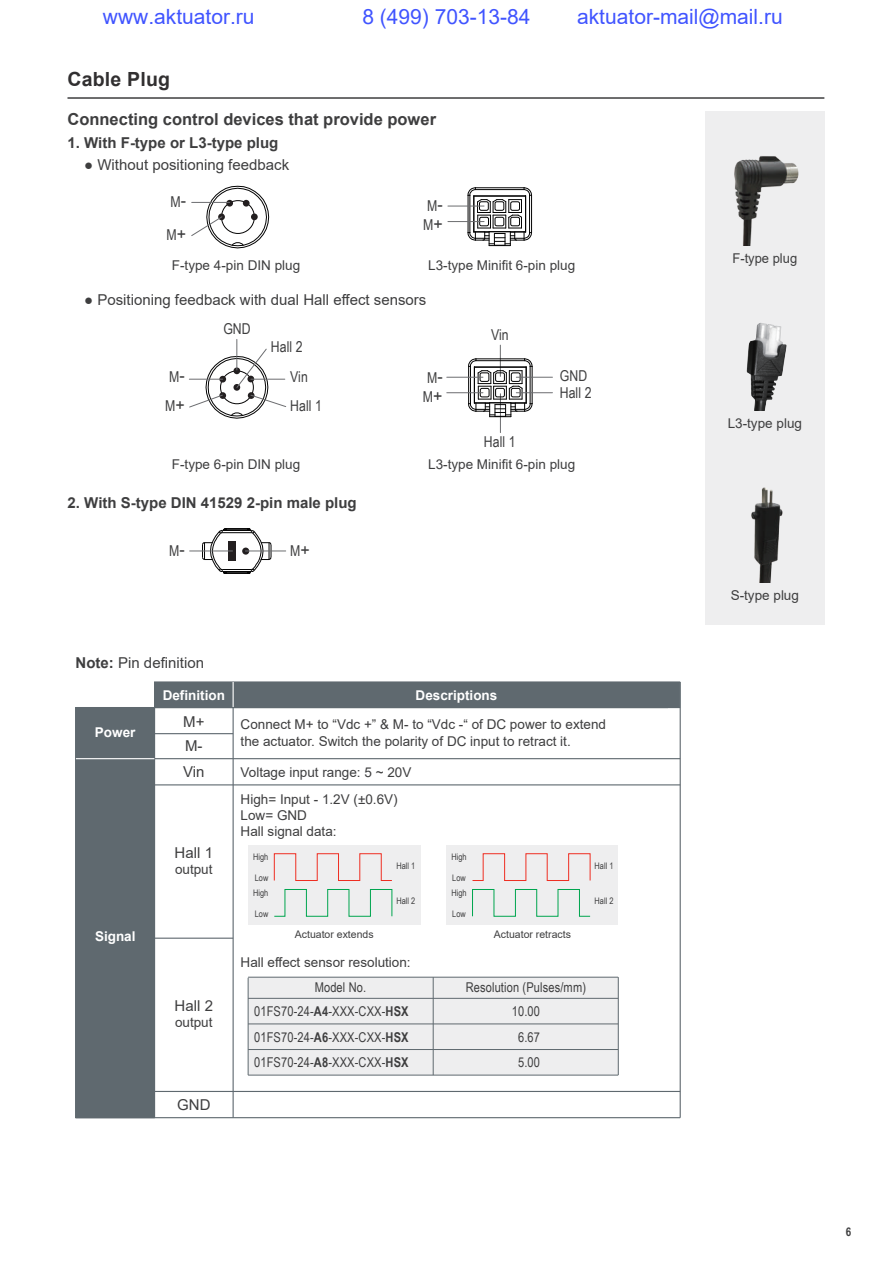
<style>
.page{position:relative;width:893px;height:1263px;background:#fff}
.page>*{position:absolute;margin:0;border:0;box-sizing:border-box;transform-origin:0 0}
.t1{font:21px "Arial";color:#4054ff}
.t2{font:700 19.5px "Arial";letter-spacing:.01em;color:#312f30}
.t3{font:700 16.5px "Arial";color:#3e3e3f}
.t4{font:15px/24.2px "Arial";color:#3e3e3f}
.t5{font:700 15px "Arial";color:#3e3e3f}
.t6{font:15px/28.5px "Arial Narrow";letter-spacing:.005em;color:#3e3e3f}
.t7{font:13.5px/16.2px "Arial";color:#3e3e3f}
.t8{font:13.5px/25.7px "Arial Narrow";letter-spacing:.01em;color:#3e3e3f;text-align:justify}
.t9{font:700 13.5px "Arial";color:#fff}
.t10{font:13.5px "Arial";color:#3e3e3f;scale:.96 1}
.t11{font:700 12px "Arial Narrow";color:#3e3e3f}
.t12{font:10.5px "Arial";color:#3e3e3f}
.t13{font:9px "Arial Narrow";color:#3e3e3f}
.s1{font-size:19.5px}
.s2{font-weight:700}
</style>
<div class="page">
<div style="left:248px;top:977px;width:370px;height:98px;background:#eeeeef"></div>
<hr style="left:248px;top:998px;width:370px;height:1px;background:#5f696f">
<hr style="left:248px;top:1024px;width:370px;height:1px;background:#5f696f">
<hr style="left:248px;top:1049px;width:370px;height:1px;background:#5f696f">
<hr style="left:248px;top:978px;width:1px;height:97px;background:#5f696f">
<hr style="left:618px;top:977px;width:1px;height:98px;background:#5f696f">
<hr style="left:433px;top:977px;width:1px;height:98px;background:#5f696f">
<hr style="left:248px;top:977px;width:370px;height:1px;background:#5f696f">
<hr style="left:248px;top:1075px;width:370px;height:1px;background:#5f696f">
<hr style="left:67px;top:97px;width:757px;height:2px;background:#3e3e3f">
<svg style="left:189px;top:348px;width:98px;height:71px"></svg>
<hr style="left:236px;top:339px;width:1px;height:31px;background:#6c6d70">
<svg style="left:191px;top:185px;width:78px;height:64px"></svg>
<svg style="left:467px;top:187px;width:65px;height:59px"></svg>
<hr style="left:448px;top:221px;width:36px;height:1px;background:#6c6d70">
<hr style="left:448px;top:206px;width:36px;height:1px;background:#6c6d70">
<hr style="left:500px;top:345px;width:1px;height:31px;background:#6c6d70">
<hr style="left:500px;top:394px;width:1px;height:39px;background:#6c6d70">
<svg style="left:468px;top:358px;width:65px;height:59px"></svg>
<hr style="left:447px;top:392px;width:36px;height:1px;background:#6c6d70">
<hr style="left:447px;top:377px;width:36px;height:1px;background:#6c6d70">
<hr style="left:516px;top:392px;width:36px;height:1px;background:#6c6d70">
<hr style="left:516px;top:377px;width:36px;height:1px;background:#6c6d70">
<div style="left:705px;top:111px;width:119px;height:513px;background:#eeeeef"></div>
<img style="left:734px;top:156px;width:65px;height:89px">
<img style="left:746px;top:323px;width:41px;height:87px">
<img style="left:751px;top:487px;width:32px;height:95px">
<svg style="left:202px;top:528px;width:70px;height:46px"></svg>
<svg style="left:242px;top:548px;width:7px;height:7px"></svg>
<div style="left:228px;top:541px;width:8px;height:20px;background:#231f20"></div>
<hr style="left:190px;top:551px;width:43px;height:1px;background:#6c6d70">
<hr style="left:245px;top:551px;width:41px;height:1px;background:#6c6d70">
<div style="left:248px;top:845px;width:172px;height:79px;background:#eeeeef"></div>
<svg style="left:274px;top:853px;width:118px;height:28px"></svg>
<svg style="left:274px;top:889px;width:119px;height:28px"></svg>
<div style="left:447px;top:845px;width:171px;height:79px;background:#eeeeef"></div>
<svg style="left:472px;top:853px;width:119px;height:28px"></svg>
<svg style="left:472px;top:889px;width:119px;height:28px"></svg>
<div style="left:75px;top:707px;width:80px;height:411px;background:#5f696f"></div>
<div style="left:154px;top:681px;width:526px;height:27px;background:#5f696f;border:1px solid #5f696f"></div>
<hr style="left:680px;top:682px;width:1px;height:436px;background:#5f696f">
<hr style="left:233px;top:704px;width:1px;height:414px;background:#5f696f">
<hr style="left:155px;top:733px;width:78px;height:1px;background:#5f696f">
<svg style="left:233px;top:682px;width:1px;height:25px"></svg>
<hr style="left:76px;top:707px;width:592px;height:1px;background:#5f696f">
<hr style="left:76px;top:758px;width:79px;height:1px;background:#fff">
<hr style="left:155px;top:758px;width:525px;height:1px;background:#5f696f">
<hr style="left:155px;top:784px;width:525px;height:1px;background:#5f696f">
<hr style="left:155px;top:938px;width:78px;height:1px;background:#5f696f">
<hr style="left:143px;top:1091px;width:537px;height:1px;background:#5f696f">
<hr style="left:76px;top:1117px;width:604px;height:1px;background:#5f696f">
<h1 class="t1" style="left:103px;top:2px;width:153px">www.aktuator.ru</h1>
<h1 class="t1" style="left:362px;top:2px;width:170px">8 (499) 703-13-84</h1>
<h1 class="t1" style="left:577px;top:2px;width:207px">aktuator-mail@mail.ru</h1>
<h2 class="t2" style="left:67px;top:65px;width:104px">Cable Plug</h2>
<p class="t3" style="left:67px;top:108px;width:370px">Connecting control devices that provide power</p>
<p class="t5" style="left:67px;top:132px;width:212px">1. With F-type or L3-type plug</p>
<p class="t4" style="left:84px;top:153px;width:206px">● Without positioning feedback</p>
<p class="t6" style="left:171px;top:186px;width:17px">M<span class="s1">-</span></p>
<p class="t6" style="left:167px;top:220px;width:21px">M<span class="s1">+</span></p>
<p class="t7" style="left:172px;top:257px;width:130px">F-type 4-pin DIN plug</p>
<p class="t6" style="left:423px;top:196px;width:21px;line-height:18.9px">M<span class="s1">-<br></span>M<span class="s1">+</span></p>
<p class="t7" style="left:428px;top:257px;width:149px">L3-type Minifit 6-pin plug</p>
<p class="t4" style="left:84px;top:288px;width:344px">● Positioning feedback with dual Hall effect sensors</p>
<p class="t6" style="left:165px;top:362px;width:21px">M<span class="s1">-<br></span>M<span class="s1">+</span></p>
<p class="t6" style="left:223px;top:314px;width:29px">GND</p>
<p class="t6" style="left:271px;top:332px;width:33px">Hall 2</p>
<p class="t6" style="left:290px;top:362px;width:33px">Vin<br>Hall 1</p>
<p class="t6" style="left:423px;top:368px;width:21px;line-height:18.9px">M<span class="s1">-<br></span>M<span class="s1">+</span></p>
<p class="t6" style="left:491px;top:320px;width:19px">Vin</p>
<p class="t6" style="left:484px;top:427px;width:33px">Hall 1</p>
<p class="t6" style="left:560px;top:360px;width:29px">GND</p>
<p class="t6" style="left:560px;top:378px;width:33px">Hall 2</p>
<p class="t7" style="left:172px;top:456px;width:130px">F-type 6-pin DIN plug</p>
<p class="t5" style="left:67px;top:492px;width:291px">2. With S-type DIN 41529 2-pin male plug</p>
<p class="t6" style="left:169px;top:536px;width:17px">M<span class="s1">-</span></p>
<p class="t6" style="left:290px;top:536px;width:21px">M<span class="s1">+</span></p>
<p class="t4" style="left:76px;top:650px;width:130px"><span class="s2">Note:</span> Pin definition</p>
<p class="t7" style="left:428px;top:456px;width:149px">L3-type Minifit 6-pin plug</p>
<p class="t9" style="left:95px;top:723px;width:42px">Power</p>
<p class="t9" style="left:95px;top:927px;width:42px">Signal</p>
<p class="t9" style="left:163px;top:686px;width:64px">Definition</p>
<p class="t4" style="left:183px;top:709px;width:23px">M+<br>M-</p>
<p class="t4" style="left:183px;top:759px;width:23px">Vin</p>
<p class="t7" style="left:241px;top:759px;width:172px;line-height:26.7px">Voltage input range: 5 ~ 20V<br>High= Input - 1.2V (±0.6V)</p>
<p class="t7" style="left:241px;top:807px;width:98px">Low= GND<br>Hall signal data:</p>
<p class="t9" style="left:416px;top:686px;width:83px">Descriptions</p>
<p class="t7" style="left:241px;top:716px;width:367px">Connect M+ to “Vdc +” &amp; M- to “Vdc -“ of DC power to extend the actuator. Switch the polarity of DC input to retract it.</p>
<p class="t4" style="left:174px;top:840px;width:40px">Hall 1</p>
<p class="t7" style="left:175px;top:861px;width:39px">output</p>
<p class="t4" style="left:174px;top:993px;width:40px">Hall 2</p>
<p class="t7" style="left:175px;top:1014px;width:39px">output</p>
<p class="t4" style="left:177px;top:1092px;width:35px">GND</p>
<p class="t13" style="left:253px;top:850px;width:17px">High</p>
<p class="t13" style="left:255px;top:871px;width:15px">Low</p>
<p class="t13" style="left:253px;top:886px;width:17px">High</p>
<p class="t13" style="left:396px;top:859px;width:20px">Hall 1</p>
<p class="t13" style="left:396px;top:894px;width:20px">Hall 2</p>
<p class="t13" style="left:451px;top:850px;width:17px">High</p>
<p class="t13" style="left:452px;top:871px;width:15px">Low</p>
<p class="t13" style="left:451px;top:886px;width:17px">High</p>
<p class="t13" style="left:255px;top:907px;width:15px">Low</p>
<p class="t13" style="left:452px;top:907px;width:15px">Low</p>
<p class="t12" style="left:295px;top:927px;width:80px">Actuator extends</p>
<p class="t12" style="left:494px;top:927px;width:79px">Actuator retracts</p>
<p class="t7" style="left:241px;top:953px;width:172px">Hall effect sensor resolution:</p>
<p class="t8" style="left:315px;top:974px;width:53px">Model No.</p>
<p class="t8" style="left:466px;top:975px;width:122px;line-height:23.9px;text-align:center">Resolution (Pulses/mm)<br>10.00</p>
<p class="t8" style="left:518px;top:1023px;width:23px">6.67<br>5.00</p>
<p class="t8" style="left:254px;top:998px;width:156px">01FS70-24-<span class="s2">A4</span>-XXX-CXX-<span class="s2">HSX </span>01FS70-24-<span class="s2">A6</span>-XXX-CXX-<span class="s2">HSX </span>01FS70-24-<span class="s2">A8</span>-XXX-CXX-<span class="s2">HSX</span></p>
<p class="t13" style="left:595px;top:859px;width:20px">Hall 1</p>
<p class="t13" style="left:595px;top:894px;width:20px">Hall 2</p>
<p class="t10" style="left:732px;top:249px;width:69px">F-type plug</p>
<p class="t7" style="left:728px;top:415px;width:76px">L3-type plug</p>
<p class="t7" style="left:731px;top:587px;width:70px">S-type plug</p>
<p class="t11" style="left:846px;top:1223px;width:7px">6</p>
</div>
